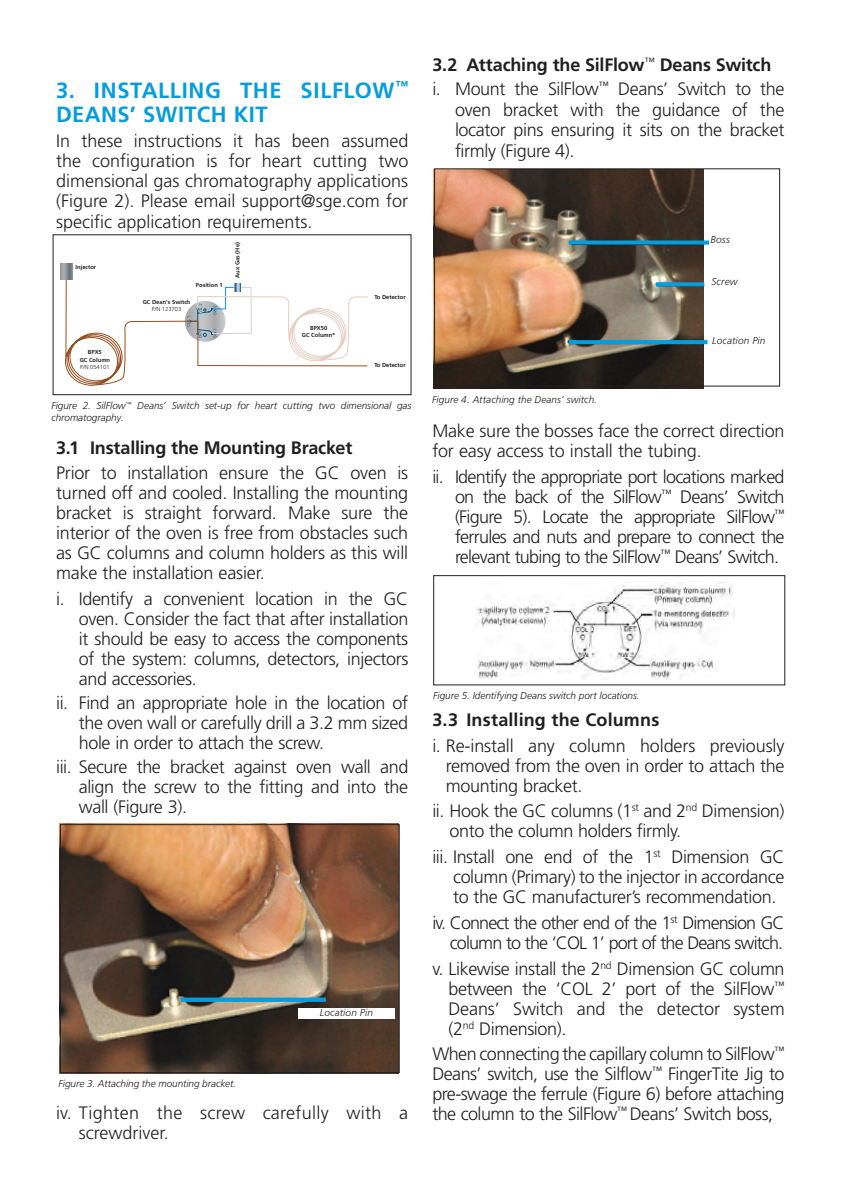
<style>
.page{position:relative;width:842px;height:1191px;background:#fff}
.page>*{position:absolute;margin:0;border:0;box-sizing:border-box;transform-origin:0 0}
.Heading_Body_Text{font:700 22px/24px "Frutiger";letter-spacing:.025em;color:#069ddc}
.Body_Text{font:300 18px/20px "Frutiger";letter-spacing:-.02em;color:#231f20;text-align:justify}
.Sub_Heading_2_Body_T{font:300 18px/20px "Frutiger";letter-spacing:-.01em;color:#231f20;text-align:justify}
.Sub_Heading_2_Body_T-2{font:700 18px "Frutiger";letter-spacing:-.01em;color:#231f20}
.Body_Text-2{font:300 18px/20px "Frutiger";letter-spacing:-.05em;color:#231f20;text-align:right}
.Body_Text-3{font:300 18px/20.6px "Frutiger";letter-spacing:.02em;color:#231f20}
.Picture_Heading{font:italic 300 10px/12px "Frutiger";letter-spacing:-.005em;color:#231f20}
.Picture_Text{font:italic 300 10px "Frutiger";letter-spacing:.015em;color:#231f20}
.t1{font:700 5.8px/7.2px "Frutiger";color:#231f20;text-align:center}
.t2{font:300 5.8px "Frutiger";color:#231f20}
</style>
<div class="page">
<svg style="left:60px;top:263px;width:12px;height:16px"></svg>
<svg style="left:65px;top:266px;width:303px;height:120px"></svg>
<div style="left:53px;top:234px;width:358px;height:161px;border:1px solid #231f20"></div>
<div style="left:433px;top:575px;width:352px;height:110px;border:1px solid #231f20"></div>
<img style="left:474px;top:585px;width:260px;height:95px">
<img style="left:433px;top:169px;width:270px;height:219px">
<div style="left:434px;top:168px;width:346px;height:218px;border:1px solid #231f20"></div>
<div style="left:569px;top:240px;width:140px;height:5px;background:#069ddc"></div>
<svg style="left:656px;top:282px;width:48px;height:4px"></svg>
<svg style="left:569px;top:340px;width:138px;height:4px"></svg>
<img style="left:62px;top:826px;width:336px;height:245px">
<div style="left:298px;top:1008px;width:97px;height:10px;background:#fff"></div>
<div style="left:60px;top:824px;width:340px;height:249px;border:1px solid #231f20"></div>
<div style="left:181px;top:997px;width:145px;height:5px;background:#069ddc"></div>
<p class="Heading_Body_Text" style="left:56px;top:78px;width:354px">3. Installing the SilFlow<sup>™<br></sup>Deans’ Switch Kit</p>
<p class="Body_Text" style="left:56px;top:131px;width:354px">In these instructions it has been assumed the configuration is for heart cutting two dimensional gas chromatography applications (Figure 2). Please email support@sge.com for specific application requirements.</p>
<p class="t1" style="left:76px;top:263px;width:22px">Injector</p>
<p class="t1" style="left:80px;top:348px;width:32px">BPX5<br>gc column</p>
<p class="t2" style="left:80px;top:363px;width:31px">P/N 054101</p>
<p class="t1" style="left:196px;top:282px;width:28px">Position 1</p>
<p class="t1" style="left:143px;top:298px;width:49px">gc dean's Switch</p>
<p class="t2" style="left:152px;top:305px;width:31px">P/N 123703</p>
<p class="t1" style="left:234px;top:278px;width:37px;rotate:-90deg">aux gas (he)</p>
<p class="t1" style="left:302px;top:324px;width:35px">BPX50<br>gc column*</p>
<p class="t1" style="left:374px;top:293px;width:33px">to detector</p>
<p class="t1" style="left:374px;top:362px;width:33px">to detector</p>
<p class="Picture_Heading" style="left:51px;top:399px;width:361px">Figure 2. SilFlow<sup>™</sup> Deans’ Switch set-up for heart cutting two dimensional gas chromatography.</p>
<p class="Sub_Heading_2_Body_T-2" style="left:56px;top:437px;width:298px">3.1 Installing the Mounting Bracket</p>
<p class="Sub_Heading_2_Body_T" style="left:56px;top:463px;width:354px">Prior to installation ensure the GC oven is turned off and cooled. Installing the mounting bracket is straight forward. Make sure the interior of the oven is free from obstacles such as GC columns and column holders as this will make the installation easier.</p>
<p class="Body_Text" style="left:79px;top:589px;width:331px;text-indent:-23px">i. Identify a convenient location in the GC oven. Consider the fact that after installation it should be easy to access the components of the system: columns, detectors, injectors and accessories.</p>
<p class="Body_Text" style="left:79px;top:693px;width:331px;text-indent:-23px">ii. Find an appropriate hole in the location of the oven wall or carefully drill a 3.2 mm sized hole in order to attach the screw.</p>
<p class="Body_Text" style="left:79px;top:757px;width:331px;text-indent:-23px">iii. Secure the bracket against oven wall and align the screw to the fitting and into the wall (Figure 3).</p>
<p class="Picture_Heading" style="left:59px;top:1078px;width:179px">Figure 3. Attaching the mounting bracket.</p>
<p class="Picture_Text" style="left:320px;top:1006px;width:55px">Location Pin</p>
<p class="Body_Text-3" style="left:79px;top:1102px;width:331px;text-indent:-23px">iv. Tighten the screw carefully with a screwdriver.</p>
<p class="Sub_Heading_2_Body_T-2" style="left:432px;top:54px;width:341px">3.2 Attaching the SilFlow<sup>™</sup> Deans Switch</p>
<p class="Body_Text" style="left:455px;top:79px;width:331px;line-height:20.6px;text-indent:-23px">i. Mount the SilFlow<sup>™</sup> Deans’ Switch to the oven bracket with the guidance of the locator pins ensuring it sits on the bracket firmly (Figure 4).</p>
<p class="Picture_Text" style="left:710px;top:234px;width:21px">Boss</p>
<p class="Picture_Text" style="left:711px;top:275px;width:28px">Screw</p>
<p class="Picture_Heading" style="left:432px;top:394px;width:167px">Figure 4. Attaching the Deans’ switch.</p>
<p class="Picture_Text" style="left:712px;top:335px;width:55px">Location Pin</p>
<p class="Body_Text" style="left:432px;top:421px;width:354px">Make sure the bosses face the correct direction for easy access to install the tubing.</p>
<p class="Body_Text" style="left:455px;top:467px;width:331px;text-indent:-23px">ii. Identify the appropriate port locations marked on the back of the SilFlow<sup>™</sup> Deans’ Switch (Figure 5). Locate the appropriate SilFlow<sup>™ </sup>ferrules and nuts and prepare to connect the relevant tubing to the SilFlow<sup>™</sup> Deans’ Switch.</p>
<p class="Picture_Heading" style="left:433px;top:690px;width:208px">Figure 5. Identifying Deans switch port locations.</p>
<p class="Sub_Heading_2_Body_T-2" style="left:432px;top:709px;width:229px">3.3 Installing the Columns</p>
<p class="Body_Text" style="left:446px;top:736px;width:340px;text-indent:-13px">i. Re-install any column holders previously removed from the oven in order to attach the mounting bracket.</p>
<p class="Body_Text" style="left:449px;top:801px;width:337px;text-indent:-17px">ii. Hook the GC columns (1<sup>st</sup> and 2<sup>nd</sup> Dimension) onto the column holders firmly.</p>
<p class="Body_Text" style="left:453px;top:847px;width:333px;text-indent:-21px">iii. Install one end of the 1<sup>st</sup> Dimension GC column (Primary) to the injector in accordance to the GC manufacturer’s recommendation.</p>
<p class="Body_Text-2" style="left:432px;top:913px;width:354px">iv. Connect the other end of the 1<sup>st</sup> Dimension GC column to the ‘COL 1’ port of the Deans switch.</p>
<p class="Body_Text" style="left:448px;top:958px;width:338px;text-indent:-16px">v. Likewise install the 2<sup>nd</sup> Dimension GC column between the ‘COL 2’ port of the SilFlow<sup>™ </sup>Deans’ Switch and the detector system (2<sup>nd</sup> Dimension).</p>
<p class="Body_Text" style="left:432px;top:1044px;width:354px">When connecting the capillary column to SilFlow<sup>™ </sup>Deans’ switch, use the Silflow<sup>™</sup> FingerTite Jig to pre-swage the ferrule (Figure 6) before attaching the column to the SilFlow<sup>™</sup> Deans’ Switch boss,</p>
</div>
